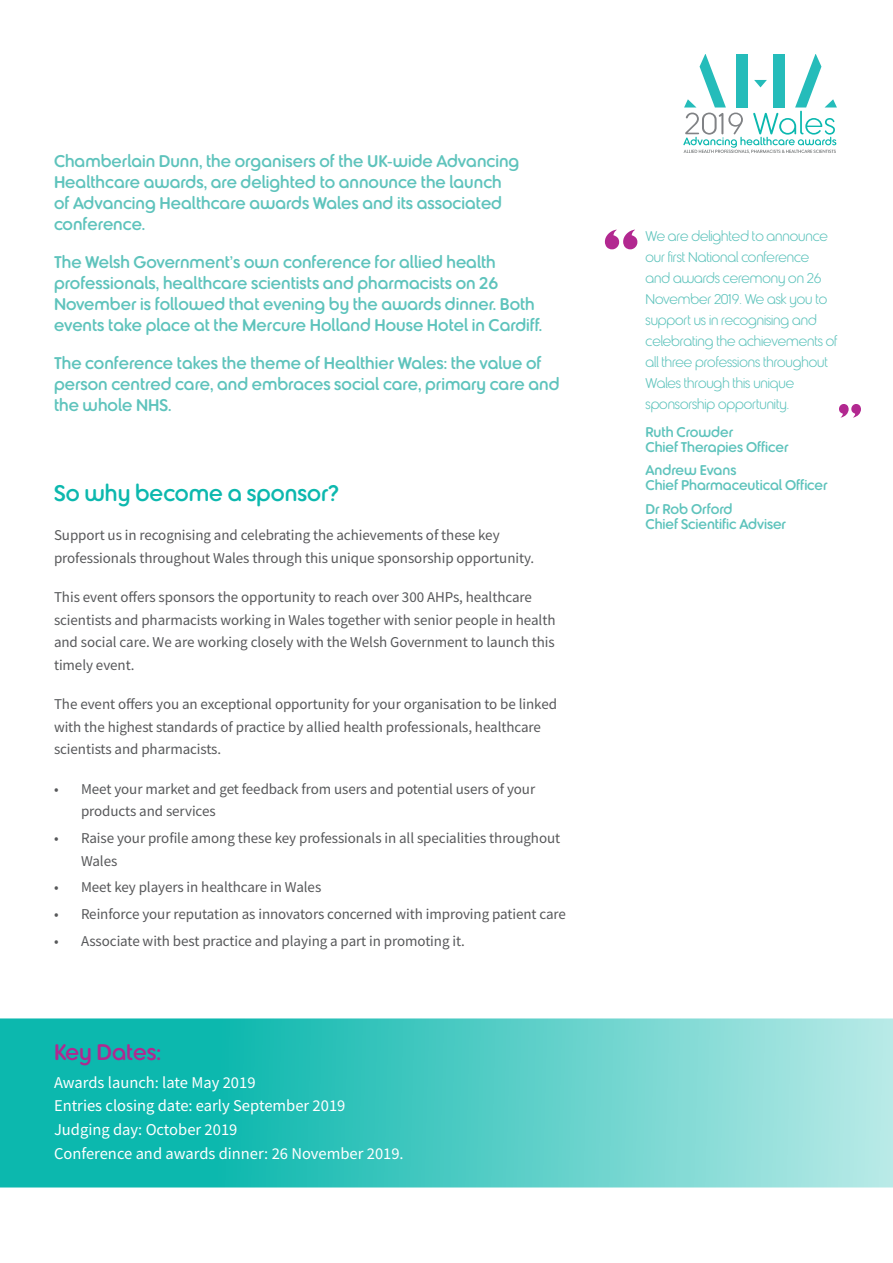
<style>
.page{position:relative;width:893px;height:1263px;background:#fff}
.page>*{position:absolute;margin:0;border:0;box-sizing:border-box;transform-origin:0 0}
.t1{font:500 24px "Betty";color:#0cb8ae}
.t2{font:500 24px "Betty";color:#b02990}
.t3{font:500 18px/21px "Betty";color:#5ec3bc}
.t4{font:16.5px "Source Sans Pro";color:#fff}
.t5{font:15px/22.5px "Source Sans Pro";letter-spacing:-.005em;color:#57585a}
.t6{font:300 15px/21px "Betty";letter-spacing:-.005em;color:#5ec3bc}
.t7{font:500 15px/15px "Betty";letter-spacing:-.005em;color:#5ec3bc}
</style>
<div class="page">
<svg style="left:684px;top:54px;width:153px;height:100px"></svg>
<svg style="left:0;top:1018px;width:893px;height:169px;background:#4ecbc3"></svg>
<svg style="left:605px;top:230px;width:32px;height:19px"></svg>
<svg style="left:839px;top:404px;width:22px;height:13px"></svg>
<p class="t3" style="left:54px;top:152px;width:467px">Chamberlain Dunn, the organisers of the UK-wide Advancing Healthcare awards, are delighted to announce the launch of Advancing Healthcare awards Wales and its associated conference.</p>
<p class="t3" style="left:54px;top:253px;width:490px">The Welsh Government’s own conference for allied health professionals, healthcare scientists and pharmacists on 26<br>November is followed that evening by the awards dinner. Both events take place at the Mercure Holland House Hotel in Cardiff.</p>
<p class="t3" style="left:54px;top:354px;width:507px">The conference takes the theme of Healthier Wales: the value of person centred care, and embraces social care, primary care and the whole NHS.</p>
<p class="t1" style="left:54px;top:483px;width:287px">So why become a sponsor?</p>
<p class="t5" style="left:54px;top:524px;width:482px">Support us in recognising and celebrating the achievements of these key professionals throughout Wales through this unique sponsorship opportunity.</p>
<p class="t5" style="left:54px;top:586px;width:503px">This event offers sponsors the opportunity to reach over 300 AHPs, healthcare scientists and pharmacists working in Wales together with senior people in health and social care. We are working closely with the Welsh Government to launch this timely event.</p>
<p class="t5" style="left:54px;top:693px;width:504px">The event offers you an exceptional opportunity for your organisation to be linked with the highest standards of practice by allied health professionals, healthcare scientists and pharmacists.</p>
<p class="t5" style="left:81px;top:778px;width:456px;text-indent:-27px">• Meet your market and get feedback from users and potential users of your products and services</p>
<p class="t5" style="left:81px;top:827px;width:481px;text-indent:-27px">• Raise your profile among these key professionals in all specialities throughout<br>Wales</p>
<p class="t5" style="left:54px;top:876px;width:269px">• Meet key players in healthcare in Wales</p>
<p class="t5" style="left:54px;top:903px;width:513px">• Reinforce your reputation as innovators concerned with improving patient care</p>
<p class="t5" style="left:54px;top:930px;width:412px">• Associate with best practice and playing a part in promoting it.</p>
<p class="t2" style="left:54px;top:1042px;width:109px">Key Dates:</p>
<p class="t4" style="left:54px;top:1071px;width:203px">Awards launch: late May 2019</p>
<p class="t4" style="left:54px;top:1095px;width:293px">Entries closing date: early September 2019</p>
<p class="t4" style="left:54px;top:1119px;width:185px">Judging day: October 2019</p>
<p class="t4" style="left:54px;top:1143px;width:351px">Conference and awards dinner: 26 November 2019.</p>
<p class="t6" style="left:645px;top:227px;width:193px">We are delighted to announce our first National conference and awards ceremony on 26<br>November 2019. We ask you to support us in recognising and celebrating the achievements of all three professions throughout<br>Wales through this unique sponsorship opportunity.</p>
<p class="t7" style="left:645px;top:426px;width:145px">Ruth Crowder<br>Chief Therapies Officer</p>
<p class="t7" style="left:645px;top:464px;width:184px">Andrew Evans<br>Chief Pharmaceutical Officer</p>
<p class="t7" style="left:645px;top:503px;width:142px">Dr Rob Orford<br>Chief Scientific Adviser</p>
</div>
